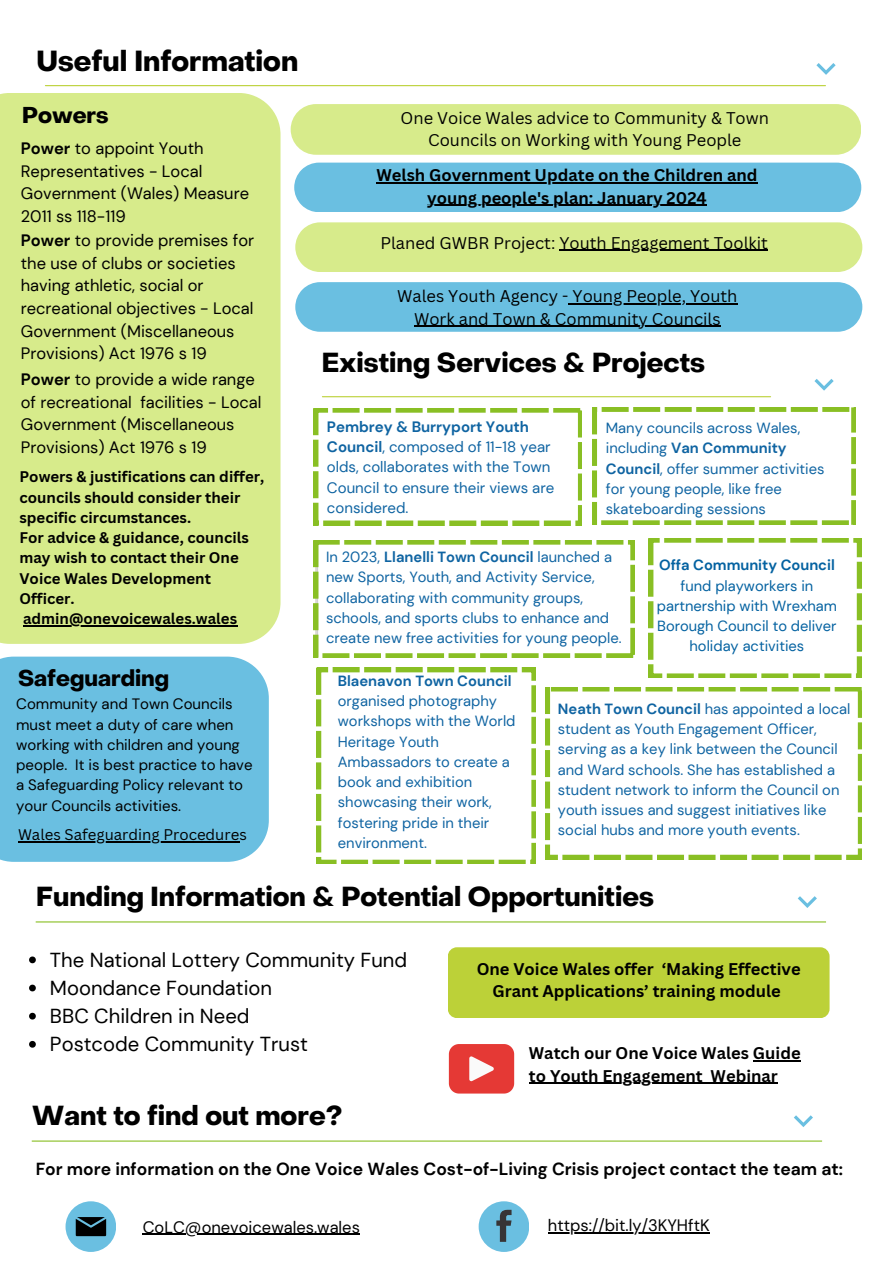
<style>
.page{position:relative;width:894px;height:1264px;background:#fff}
.page>*{position:absolute;margin:0;border:0;box-sizing:border-box;transform-origin:0 0}
.t1{font:700 28.5px "Object Sans";color:#000}
.t2{font:700 27px "Object Sans";color:#000}
.t3{font:700 22.5px "Object Sans";color:#000}
.t4{font:20.25px "DM Sans";color:#000}
.t5{font:700 17.4px "DM Sans";color:#000}
.t6{font:16.5px/22.5px "DM Sans";color:#000}
.t7{font:700 16.5px/22.5px "Canva Sans";color:#000;text-align:center}
.t8{font:16.5px/22.5px "Canva Sans";color:#000;text-align:center}
.t9{font:700 15px/20.2px "Canva Sans";color:#000}
.t10{font:15px/20.2px "DM Sans";color:#000}
.t11{font:15px/20.2px "DM Sans";color:#0f64a2}
.t12{font:15px "Canva Sans";color:#000}
.t13{font:14.7px/20.2px "DM Sans";color:#0f64a2}
.t14{font:14.7px/20.2px "DM Sans";color:#0462a1;text-align:center}
.s1{font-weight:700}
</style>
<div class="page">
<hr style="left:45px;top:85px;width:780px;height:1px;background:#bcd138">
<svg style="left:816px;top:63px;width:19px;height:12px"></svg>
<div style="left:65px;top:1201px;width:51px;height:50px;background:#6abfe1;border-radius:50%"></div>
<hr style="left:143px;top:1233px;width:217px;height:1px;background:#000">
<svg style="left:76px;top:1217px;width:30px;height:19px"></svg>
<hr style="left:547px;top:1232px;width:162px;height:1px;background:#000">
<div style="left:478px;top:1201px;width:51px;height:50px;background:#6abfe1;border-radius:50%"></div>
<svg style="left:496px;top:1209px;width:15px;height:32px"></svg>
<div style="left:0;top:93px;width:280px;height:551px;background:#d7eb8b"></div>
<div style="left:294px;top:163px;width:567px;height:49px;background:#6abfe1"></div>
<hr style="left:376px;top:182px;width:381px;height:1px;background:#000">
<hr style="left:427px;top:205px;width:279px;height:1px;background:#000">
<svg style="left:317px;top:668px;width:218px;height:195px"></svg>
<svg style="left:314px;top:408px;width:267px;height:117px"></svg>
<svg style="left:592px;top:407px;width:263px;height:117px"></svg>
<svg style="left:648px;top:538px;width:213px;height:139px"></svg>
<svg style="left:314px;top:540px;width:320px;height:117px"></svg>
<svg style="left:545px;top:687px;width:316px;height:172px"></svg>
<div style="left:447px;top:947px;width:382px;height:71px;background:#bcd138;border-radius:9px"></div>
<svg style="left:29px;top:956px;width:7px;height:7px"></svg>
<svg style="left:29px;top:984px;width:7px;height:7px"></svg>
<svg style="left:29px;top:1012px;width:7px;height:7px"></svg>
<svg style="left:29px;top:1040px;width:7px;height:7px"></svg>
<svg style="left:449px;top:1044px;width:65px;height:49px"></svg>
<hr style="left:752px;top:1060px;width:48px;height:1px;background:#000">
<hr style="left:528px;top:1082px;width:174px;height:2px;background:#000">
<svg style="left:702px;top:1082px;width:8px;height:2px"></svg>
<hr style="left:710px;top:1082px;width:67px;height:2px;background:#000">
<svg style="left:797px;top:896px;width:19px;height:12px"></svg>
<hr style="left:36px;top:921px;width:789px;height:1px;background:#89bf24">
<div style="left:0;top:656px;width:269px;height:205px;background:#6abfe1"></div>
<hr style="left:18px;top:841px;width:221px;height:1px;background:#000">
<svg style="left:814px;top:379px;width:19px;height:11px"></svg>
<hr style="left:322px;top:396px;width:448px;height:1px;background:#bcd138">
<div style="left:295px;top:222px;width:567px;height:50px;background:#d7eb8b"></div>
<hr style="left:559px;top:250px;width:208px;height:1px;background:#000">
<hr style="left:23px;top:625px;width:214px;height:1px;background:#000">
<div style="left:290px;top:104px;width:571px;height:51px;background:#d7eb8b;border-radius:25px"></div>
<svg style="left:295px;top:282px;width:567px;height:50px"></svg>
<hr style="left:568px;top:303px;width:169px;height:1px;background:#000">
<hr style="left:414px;top:326px;width:306px;height:1px;background:#000">
<svg style="left:794px;top:1115px;width:18px;height:12px"></svg>
<hr style="left:32px;top:1140px;width:789px;height:1px;background:#89bf24">
<p class="t1" style="left:36px;top:50px;width:263px">Useful Information</p>
<p class="t3" style="left:22px;top:106px;width:88px">Powers</p>
<h4 class="t6" style="left:21px;top:137px;width:230px"><span class="s1">Power</span> to appoint Youth<br>Representatives - Local<br>Government (Wales) Measure<br>2011 ss 118-119</h4>
<p class="t6" style="left:21px;top:229px;width:235px"><span class="s1">Power</span> to provide premises for the use of clubs or societies having athletic, social or recreational objectives - Local<br>Government (Miscellaneous<br>Provisions) Act 1976 s 19</p>
<p class="t6" style="left:21px;top:368px;width:242px"><span class="s1">Power</span> to provide a wide range of recreational facilities - Local<br>Government (Miscellaneous<br>Provisions) Act 1976 s 19</p>
<h4 class="t9" style="left:19px;top:466px;width:246px">Powers &amp; justifications can differ, councils should consider their specific circumstances.<br>For advice &amp; guidance, councils may wish to contact their One<br>Voice Wales Development<br>Officer.</h4>
<h1 class="t9" style="left:23px;top:608px;width:215px">admin@onevoicewales.wales</h1>
<p class="t3" style="left:18px;top:668px;width:153px">Safeguarding</p>
<h1 class="t10" style="left:16px;top:694px;width:238px">Community and Town Councils must meet a duty of care when working with children and young people. It is best practice to have a Safeguarding Policy relevant to your Councils activities.</h1>
<p class="t12" style="left:18px;top:824px;width:230px">Wales Safeguarding Procedures</p>
<p class="t8" style="left:400px;top:106px;width:370px">One Voice Wales advice to Community &amp; Town<br>Councils on Working with Young People</p>
<h2 class="t7" style="left:376px;top:164px;width:382px">Welsh Government Update on the Children and</h2>
<h5 class="t7" style="left:427px;top:186px;width:281px">young people's plan: January 2024</h5>
<p class="t8" style="left:380px;top:231px;width:389px">Planed GWBR Project: Youth Engagement Toolkit</p>
<h4 class="t8" style="left:397px;top:284px;width:342px">Wales Youth Agency - Young People, Youth</h4>
<h5 class="t8" style="left:414px;top:307px;width:308px">Work and Town &amp; Community Councils</h5>
<p class="t2" style="left:322px;top:352px;width:384px">Existing Services &amp; Projects</p>
<h5 class="t11" style="left:327px;top:416px;width:229px"><span class="s1">Pembrey &amp; Burryport Youth<br>Council</span>, composed of 11-18 year olds, collaborates with the Town<br>Council to ensure their views are considered.</h5>
<h1 class="t13" style="left:605px;top:418px;width:220px">Many councils across Wales, including <span class="s1">Van Community<br>Council</span>, offer summer activities for young people, like free skateboarding sessions</h1>
<h5 class="t13" style="left:326px;top:547px;width:297px">In 2023, <span class="s1">Llanelli Town Council</span> launched a new Sports, Youth, and Activity Service, collaborating with community groups, schools, and sports clubs to enhance and create new free activities for young people.</h5>
<p class="t14" style="left:656px;top:555px;width:181px"><span class="s1">Offa Community Council </span>fund playworkers in partnership with Wrexham<br>Borough Council to deliver holiday activities</p>
<h5 class="t13" style="left:338px;top:670px;width:179px"><span class="s1">Blaenavon Town Council </span>organised photography workshops with the World<br>Heritage Youth<br>Ambassadors to create a book and exhibition showcasing their work, fostering pride in their environment.</h5>
<h4 class="t13" style="left:557px;top:698px;width:294px"><span class="s1">Neath Town Council</span> has appointed a local student as Youth Engagement Officer, serving as a key link between the Council and Ward schools. She has established a student network to inform the Council on youth issues and suggest initiatives like social hubs and more youth events.</h4>
<p class="t2" style="left:36px;top:886px;width:619px">Funding Information &amp; Potential Opportunities</p>
<p class="t4" style="left:50px;top:946px;width:358px">The National Lottery Community Fund</p>
<p class="t4" style="left:50px;top:974px;width:223px">Moondance Foundation</p>
<p class="t4" style="left:50px;top:1002px;width:201px">BBC Children in Need</p>
<p class="t4" style="left:50px;top:1030px;width:259px">Postcode Community Trust</p>
<p class="t7" style="left:528px;top:1041px;width:273px">Watch our One Voice Wales Guide</p>
<p class="t7" style="left:528px;top:1064px;width:250px">to Youth Engagement Webinar</p>
<p class="t7" style="left:476px;top:957px;width:325px">One Voice Wales offer ‘Making Effective<br>Grant Applications’ training module</p>
<p class="t2" style="left:32px;top:1105px;width:311px">Want to find out more?</p>
<p class="t5" style="left:36px;top:1157px;width:808px">For more information on the One Voice Wales Cost-of-Living Crisis project contact the team at:</p>
<h1 class="t6" style="left:143px;top:1215px;width:219px">CoLC@onevoicewales.wales</h1>
<p class="t6" style="left:547px;top:1214px;width:163px">https://bit.ly/3KYHftK</p>
</div>
